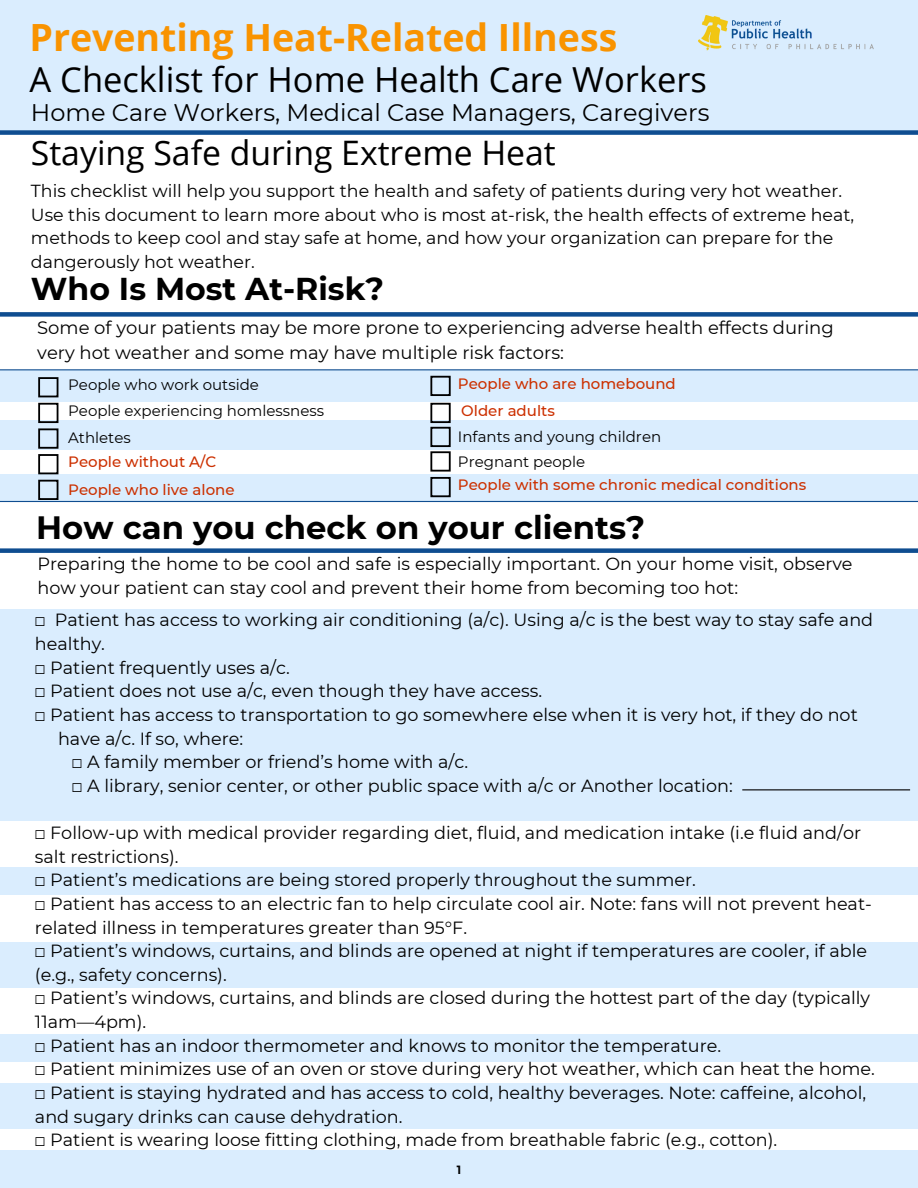
<style>
.page{position:relative;width:918px;height:1188px;background:#fff}
.page>*{position:absolute;margin:0;border:0;box-sizing:border-box;transform-origin:0 0}
.t1{font:700 37.5px "Open Sans";color:#f99300}
.t2{font:34.5px "Open Sans";color:#000}
.t3{font:33.75px "Open Sans";color:#000}
.t4{font:700 32.25px "Montserrat";color:#000}
.t5{font:700 31.5px "Montserrat";color:#000}
.t6{font:24px "Montserrat";color:#000}
.t7{font:18px/24.8px "Montserrat";color:#000}
.t8{font:17.55px/23.5px "Montserrat";color:#000}
.t9{font:17.4px/23.7px "Montserrat";color:#000}
.t10{font:500 15px/27.3px "Montserrat";color:#cc3000}
.t11{font:15px/25.7px "Montserrat";color:#000}
.t12{font:700 12px "Montserrat";color:#000}
.s1{font-family:"Free Mono"}
</style>
<div class="page">
<div style="left:0;top:0;width:918px;height:135px;background:#daedfe"></div>
<div style="left:0;top:370px;width:918px;height:132px;background:#daedfe"></div>
<div style="left:38px;top:377px;width:20px;height:20px;border:2px solid #000"></div>
<div style="left:0;top:403px;width:918px;height:17px;background:#fff"></div>
<div style="left:38px;top:403px;width:20px;height:20px;border:2px solid #000"></div>
<div style="left:38px;top:428px;width:20px;height:21px;border:2px solid #000"></div>
<div style="left:0;top:451px;width:918px;height:23px;background:#fff"></div>
<div style="left:38px;top:454px;width:20px;height:20px;border:2px solid #000"></div>
<div style="left:38px;top:480px;width:20px;height:20px;border:2px solid #000"></div>
<div style="left:430px;top:376px;width:21px;height:20px;border:2px solid #000"></div>
<div style="left:430px;top:403px;width:21px;height:20px;border:2px solid #000"></div>
<div style="left:430px;top:427px;width:21px;height:20px;border:2px solid #000"></div>
<div style="left:430px;top:451px;width:21px;height:21px;border:2px solid #000"></div>
<div style="left:430px;top:477px;width:21px;height:20px;border:2px solid #000"></div>
<img style="left:699px;top:15px;width:175px;height:35px">
<hr style="left:0;top:369px;width:918px;height:1px;background:#0f4d90">
<div style="left:0;top:312px;width:918px;height:5px;background:#0f4d90"></div>
<div style="left:0;top:130px;width:918px;height:5px;background:#0f4d90"></div>
<div style="left:0;top:609px;width:918px;height:579px;background:#daedfe"></div>
<div style="left:0;top:822px;width:918px;height:45px;background:#fff"></div>
<div style="left:0;top:895px;width:918px;height:47px;background:#fff"></div>
<div style="left:0;top:988px;width:918px;height:46px;background:#fff"></div>
<div style="left:0;top:1062px;width:918px;height:20px;background:#fff"></div>
<div style="left:0;top:1130px;width:918px;height:20px;background:#fff"></div>
<div style="left:0;top:548px;width:918px;height:5px;background:#0f4d90"></div>
<hr style="left:0;top:501px;width:918px;height:1px;background:#0f4d90">
<hr style="left:742px;top:789px;width:168px;height:1px;background:#000">
<h1 class="t1" style="left:30px;top:11px;width:589px">Preventing Heat-Related Illness</h1>
<h2 class="t2" style="left:30px;top:55px;width:679px">A Checklist for Home Health Care Workers</h2>
<h3 class="t6" style="left:31px;top:98px;width:680px">Home Care Workers, Medical Case Managers, Caregivers</h3>
<h3 class="t3" style="left:31px;top:129px;width:526px">Staying Safe during Extreme Heat</h3>
<p class="t9" style="left:31px;top:179px;width:825px">This checklist will help you support the health and safety of patients during very hot weather.<br>Use this document to learn more about who is most at-risk, the health effects of extreme heat, methods to keep cool and stay safe at home, and how your organization can prepare for the dangerously hot weather.</p>
<h1 class="t5" style="left:31px;top:269px;width:355px">Who Is Most At-Risk?</h1>
<p class="t7" style="left:37px;top:315px;width:798px">Some of your patients may be more prone to experiencing adverse health effects during very hot weather and some may have multiple risk factors:</p>
<p class="t11" style="left:68px;top:372px;width:257px">People who work outside<br>People experiencing homlessness</p>
<p class="t11" style="left:68px;top:425px;width:64px">Athletes</p>
<p class="t10" style="left:68px;top:448px;width:168px">People without A/C<br>People who live alone</p>
<p class="t10" style="left:458px;top:370px;width:219px">People who are homebound<br>Older adults</p>
<p class="t11" style="left:458px;top:423px;width:205px">Infants and young children<br>Pregnant people</p>
<p class="t10" style="left:458px;top:471px;width:350px">People with some chronic medical conditions</p>
<h3 class="t4" style="left:36px;top:508px;width:610px">How can you check on your clients?</h3>
<p class="t8" style="left:38px;top:551px;width:817px;line-height:24.3px">Preparing the home to be cool and safe is especially important. On your home visit, observe how your patient can stay cool and prevent their home from becoming too hot:</p>
<p class="t8" style="left:35px;top:608px;width:840px"><span class="s1">☐</span> Patient has access to working air conditioning (a/c). Using a/c is the best way to stay safe and</p>
<p class="t8" style="left:35px;top:632px;width:72px">healthy.</p>
<p class="t8" style="left:35px;top:656px;width:256px"><span class="s1">☐</span> Patient frequently uses a/c.</p>
<p class="t8" style="left:35px;top:679px;width:509px"><span class="s1">☐</span> Patient does not use a/c, even though they have access.</p>
<p class="t8" style="left:35px;top:703px;width:824px"><span class="s1">☐</span> Patient has access to transportation to go somewhere else when it is very hot, if they do not</p>
<p class="t8" style="left:58px;top:727px;width:187px">have a/c. If so, where:</p>
<p class="t8" style="left:72px;top:750px;width:398px"><span class="s1">☐</span> A family member or friend’s home with a/c.</p>
<p class="t8" style="left:72px;top:774px;width:662px"><span class="s1">☐</span> A library, senior center, or other public space with a/c or Another location:</p>
<p class="t8" style="left:35px;top:821px;width:841px"><span class="s1">☐</span> Follow-up with medical provider regarding diet, fluid, and medication intake (i.e fluid and/or salt restrictions).<br><span class="s1">☐</span> Patient’s medications are being stored properly throughout the summer.<br><span class="s1">☐</span> Patient has access to an electric fan to help circulate cool air. Note: fans will not prevent heat&shy;related illness in temperatures greater than 95°F.<br><span class="s1">☐</span> Patient’s windows, curtains, and blinds are opened at night if temperatures are cooler, if able (e.g., safety concerns).<br><span class="s1">☐</span> Patient’s windows, curtains, and blinds are closed during the hottest part of the day (typically 11am—4pm).<br><span class="s1">☐</span> Patient has an indoor thermometer and knows to monitor the temperature.<br><span class="s1">☐</span> Patient minimizes use of an oven or stove during very hot weather, which can heat the home. <span class="s1">☐</span> Patient is staying hydrated and has access to cold, healthy beverages. Note: caffeine, alcohol, and sugary drinks can cause dehydration.<br><span class="s1">☐</span> Patient is wearing loose fitting clothing, made from breathable fabric (e.g., cotton).</p>
<p class="t12" style="left:457px;top:1163px;width:6px">1</p>
</div>
